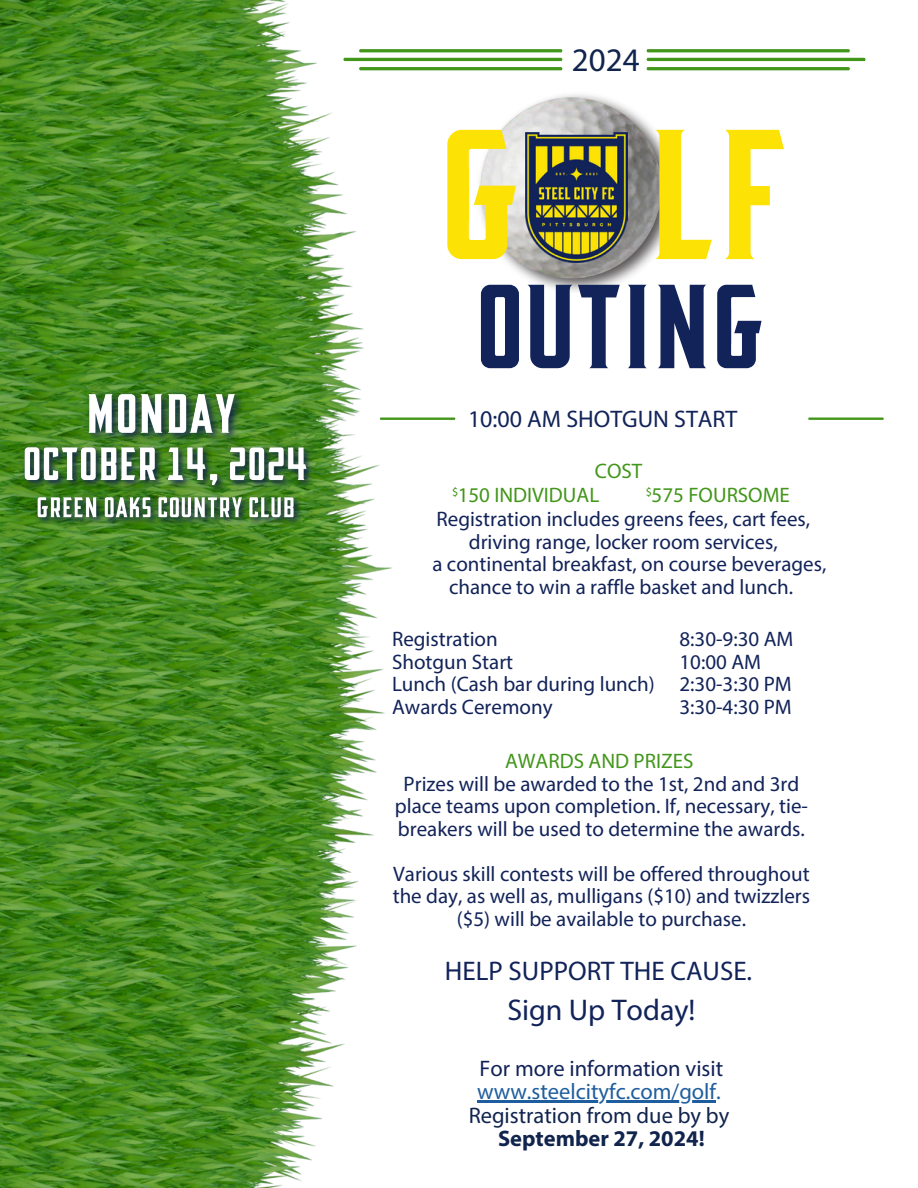
<style>
.page{position:relative;width:918px;height:1188px;background:#fff}
.page>*{position:absolute;margin:0;border:0;box-sizing:border-box;transform-origin:0 0}
.t1{font:183.6px "Durbank";color:#fce205}
.t2{font:118.5px "Durbank";color:#122359}
.t3{font:33px "Myriad Pro";color:#11244d}
.t4{font:30px "Myriad Pro";color:#122359}
.t5{font:27px "Myriad Pro";color:#122359}
.t6{font:24px "Myriad Pro";color:#122359}
.t7{font:22.5px/23.7px "Myriad Pro";color:#1f5e9e;text-align:center}
.t8{font:22.5px "Myriad Pro";color:#122359}
.t9{font:21px/22.5px "Myriad Pro";color:#122359;text-align:center}
.t10{font:21px "Myriad Pro";color:#42961a}
.t11{font:12.3px "Myriad Pro";color:#42961a}
.s1{color:#11244d}
.s2{font-weight:700;color:#11244d}
</style>
<div class="page">
<img style="left:478px;top:94px;width:198px;height:198px">
<svg style="left:392px;top:58px;width:170px;height:3px"></svg>
<svg style="left:392px;top:49px;width:170px;height:3px"></svg>
<svg style="left:392px;top:67px;width:170px;height:3px"></svg>
<svg style="left:647px;top:58px;width:219px;height:3px"></svg>
<svg style="left:647px;top:49px;width:203px;height:3px"></svg>
<svg style="left:647px;top:67px;width:203px;height:3px"></svg>
<svg style="left:808px;top:418px;width:76px;height:2px"></svg>
<img style="left:480px;top:97px;width:181px;height:181px;border-radius:50%">
<img style="left:526px;top:133px;width:101px;height:129px">
<svg style="left:392px;top:418px;width:63px;height:2px"></svg>
<hr style="left:477px;top:1100px;width:239px;height:3px;background:#1f5e9e">
<img style="left:0;top:0;width:392px;height:1188px">
<img style="left:80px;top:382px;width:172px;height:55px">
<img style="left:17px;top:437px;width:304px;height:93px">
<p class="t3" style="left:572px;top:46px;width:69px">2024</p>
<h1 class="t1" style="left:439px;top:87px;width:349px">G LF</h1>
<h1 class="t2" style="left:475px;top:257px;width:291px">OUTING</h1>
<p class="t6" style="left:468px;top:409px;width:271px">10:00 AM SHOTGUN START</p>
<p class="t10" style="left:595px;top:463px;width:49px">COST</p>
<p class="t10" style="left:458px;top:487px;width:143px">150 INDIVIDUAL</p>
<p class="t10" style="left:652px;top:487px;width:140px">575 FOURSOME</p>
<p class="t9" style="left:437px;top:510px;width:375px">Registration includes greens fees, cart fees,</p>
<p class="t9" style="left:469px;top:532px;width:310px">driving range, locker room services,</p>
<p class="t9" style="left:432px;top:555px;width:396px">a continental breakfast, on course beverages,</p>
<p class="t9" style="left:449px;top:577px;width:346px">chance to win a raffle basket and lunch.</p>
<p class="t9" style="left:392px;top:630px;width:107px">Registration</p>
<p class="t9" style="left:392px;top:652px;width:123px">Shotgun Start</p>
<h4 class="t9" style="left:392px;top:675px;width:264px">Lunch (Cash bar during lunch)</h4>
<h6 class="t9" style="left:392px;top:697px;width:162px">Awards Ceremony</h6>
<p class="t11" style="left:452px;top:487px;width:8px">$</p>
<p class="t11" style="left:646px;top:487px;width:8px">$</p>
<p class="t9" style="left:680px;top:630px;width:115px;text-align:left">8:30-9:30 AM<br>10:00 AM<br>2:30-3:30 PM<br>3:30-4:30 PM</p>
<p class="t10" style="left:505px;top:753px;width:190px">AWARDS AND PRIZES</p>
<p class="t9" style="left:395px;top:774px;width:415px">Prizes will be awarded to the 1st, 2nd and 3rd place teams upon completion. If, necessary, tie&shy;breakers will be used to determine the awards.</p>
<h5 class="t9" style="left:393px;top:864px;width:419px">Various skill contests will be offered throughout the day, as well as, mulligans ($10) and twizzlers ($5) will be available to purchase.</h5>
<p class="t5" style="left:445px;top:960px;width:309px">HELP SUPPORT THE CAUSE.</p>
<p class="t4" style="left:507px;top:998px;width:190px">Sign Up Today!</p>
<p class="t8" style="left:480px;top:1059px;width:245px">For more information visit</p>
<p class="t7" style="left:469px;top:1082px;width:262px">www.steelcityfc.com/golf.<br><span class="s1">Registration from due by by<br></span><span class="s2">September 27, 2024!</span></p>
</div>
